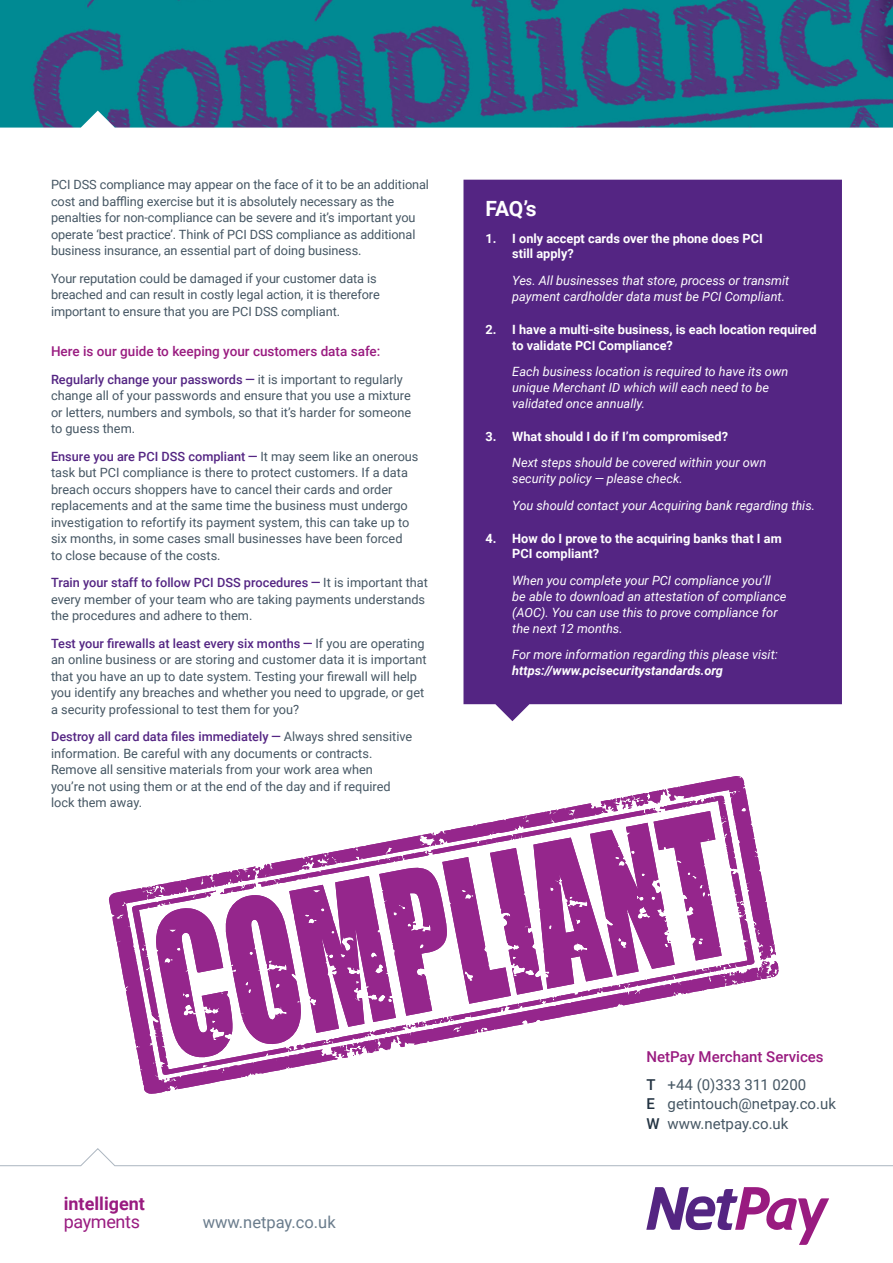
<style>
.page{position:relative;width:893px;height:1263px;background:#fff}
.page>*{position:absolute;margin:0;border:0;box-sizing:border-box;transform-origin:0 0}
.t1{font:700 21px "Roboto";color:#fff}
.t2{font:700 18px "Roboto";color:#991b80}
.t3{font:18px "Roboto";letter-spacing:-.02em;color:#991b80}
.t4{font:16.5px "Roboto";color:#6a7c8c}
.t5{font:15px/19.5px "Roboto";color:#465764}
.t6{font:500 15px/28px "Roboto";color:#991b80}
.t7{font:500 13.5px "Roboto";color:#991b80}
.t8{font:12.75px/16.5px "Roboto";color:#465764}
.t9{font:italic 12.75px/15.8px "Roboto";color:#fff}
.t10{font:700 12.75px/15.8px "Roboto";color:#fff}
.t11{font:italic 700 12.75px "Roboto";color:#fff}
.s1{font-weight:500;color:#542583}
.s2{color:#223241}
.s3{font-weight:400;color:#465764}
.s4{font-weight:500;color:#223241}
</style>
<div class="page">
<img style="left:0;top:0;width:893px;height:111px">
<svg style="left:0;top:111px;width:893px;height:69px"></svg>
<div style="left:463px;top:180px;width:379px;height:541px;background:#542583"></div>
<svg style="left:112px;top:777px;width:664px;height:314px"></svg>
<svg style="left:0;top:1148px;width:893px;height:19px"></svg>
<svg style="left:646px;top:1187px;width:183px;height:58px"></svg>
<p class="t8" style="left:51px;top:176px;width:379px">PCI DSS compliance may appear on the face of it to be an additional cost and baffling exercise but it is absolutely necessary as the penalties for non-compliance can be severe and it’s important you operate ‘best practice’. Think of PCI DSS compliance as additional business insurance, an essential part of doing business.</p>
<p class="t8" style="left:51px;top:269px;width:330px">Your reputation could be damaged if your customer data is breached and can result in costly legal action, it is therefore important to ensure that you are PCI DSS compliant.</p>
<p class="t7" style="left:51px;top:342px;width:331px">Here is our guide to keeping your customers data safe:</p>
<p class="t8" style="left:51px;top:370px;width:362px"><span class="s1">Regularly change your passwords —</span> it is important to regularly change all of your passwords and ensure that you use a mixture or letters, numbers and symbols, so that it’s harder for someone to guess them.</p>
<p class="t8" style="left:51px;top:447px;width:369px"><span class="s1">Ensure you are PCI DSS compliant —</span> It may seem like an onerous task but PCI compliance is there to protect customers. If a data breach occurs shoppers have to cancel their cards and order replacements and at the same time the business must undergo investigation to refortify its payment system, this can take up to six months, in some cases small businesses have been forced<br>to close because of the costs.</p>
<p class="t8" style="left:51px;top:574px;width:378px"><span class="s1">Train your staff to follow PCI DSS procedures —</span> It is important that every member of your team who are taking payments understands the procedures and adhere to them.</p>
<p class="t8" style="left:51px;top:635px;width:377px"><span class="s1">Test your firewalls at least every six months —</span> If you are operating an online business or are storing and customer data it is important that you have an up to date system. Testing your firewall will help you identify any breaches and whether you need to upgrade, or get a security professional to test them for you?</p>
<p class="t8" style="left:51px;top:728px;width:363px"><span class="s1">Destroy all card data files immediately —</span> Always shred sensitive information. Be careful with any documents or contracts.<br>Remove all sensitive materials from your work area when<br>you’re not using them or at the end of the day and if required lock them away.</p>
<h1 class="t1" style="left:485px;top:194px;width:53px">FAQ’s</h1>
<p class="t10" style="left:512px;top:230px;width:252px;text-indent:-27px">1. I only accept cards over the phone does PCI still apply?</p>
<p class="t9" style="left:512px;top:272px;width:278px">Yes. All businesses that store, process or transmit payment cardholder data must be PCI Compliant.</p>
<p class="t10" style="left:512px;top:321px;width:306px;text-indent:-27px">2. I have a multi-site business, is each location required to validate PCI Compliance?</p>
<p class="t9" style="left:512px;top:363px;width:277px">Each business location is required to have its own unique Merchant ID which will each need to be validated once annually.</p>
<p class="t10" style="left:485px;top:428px;width:244px">3. What should I do if I’m compromised?</p>
<p class="t9" style="left:512px;top:454px;width:255px">Next steps should be covered within your own security policy — please check.</p>
<p class="t9" style="left:512px;top:497px;width:304px">You should contact your Acquiring bank regarding this.</p>
<p class="t10" style="left:512px;top:530px;width:271px;text-indent:-27px">4. How do I prove to the acquiring banks that I am<br>PCI compliant?</p>
<p class="t9" style="left:512px;top:572px;width:276px">When you complete your PCI compliance you’ll be able to download an attestation of compliance (AOC). You can use this to prove compliance for the next 12 months.</p>
<p class="t9" style="left:512px;top:646px;width:267px">For more information regarding this please visit:</p>
<p class="t11" style="left:512px;top:662px;width:212px">https://www.pcisecuritystandards.org</p>
<h2 class="t2" style="left:64px;top:1191px;width:83px">intelligent</h2>
<h2 class="t3" style="left:64px;top:1209px;width:78px">payments</h2>
<p class="t4" style="left:203px;top:1211px;width:135px">www.netpay.co.uk</p>
<p class="t6" style="left:646px;top:1042px;width:179px">NetPay Merchant Services<br><span class="s2">T</span> <span class="s3">+44 (0)333 311 0200</span></p>
<p class="t5" style="left:646px;top:1093px;width:191px"><span class="s4">E</span> getintouch@netpay.co.uk<br><span class="s4">W</span> www.netpay.co.uk</p>
</div>
